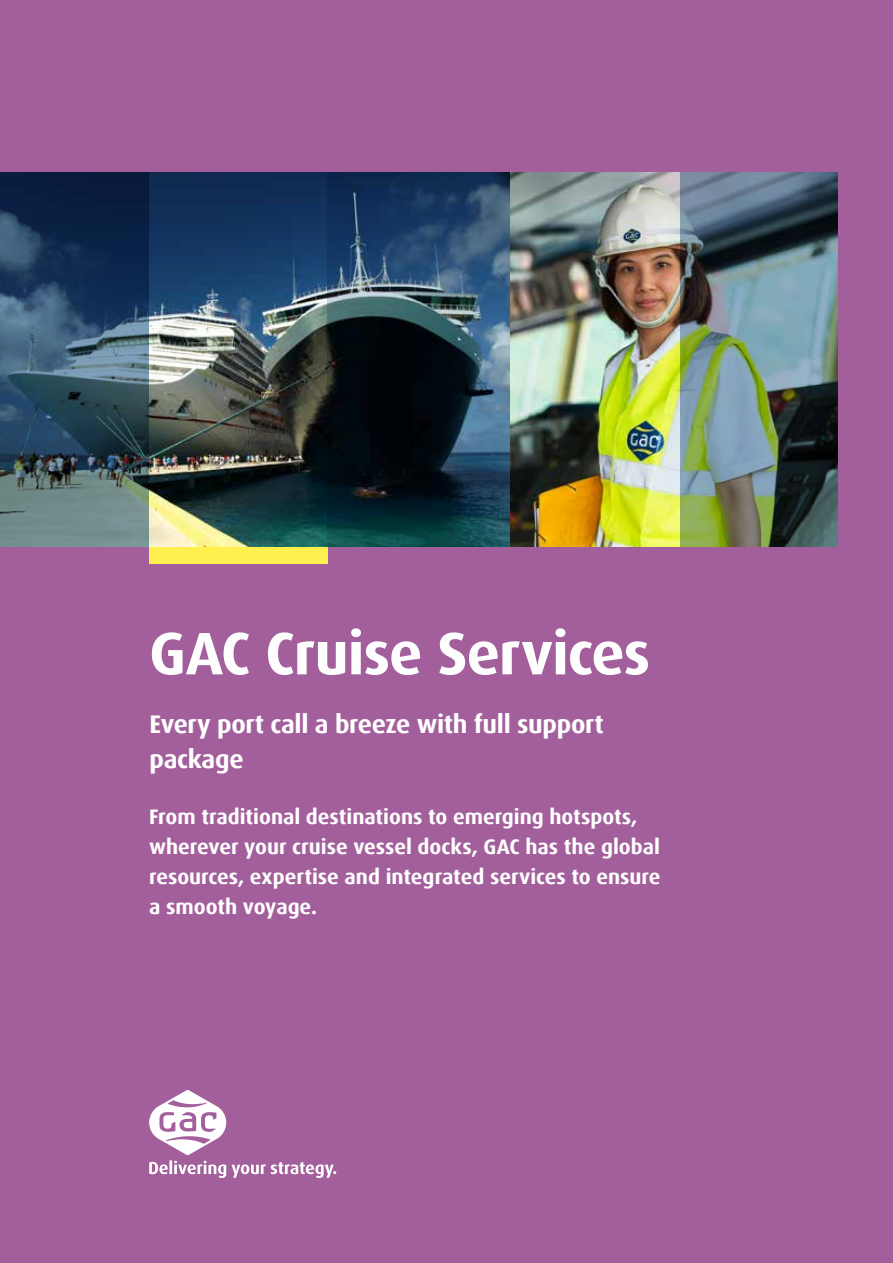
<style>
.page{position:relative;width:893px;height:1263px;background:#a35f9c}
.page>*{position:absolute;margin:0;border:0;box-sizing:border-box;transform-origin:0 0}
.t1{font:700 60px "Dax Offc";letter-spacing:-.02em;color:#fefefe}
.t2{font:700 25.5px/34.5px "Dax Offc";letter-spacing:-.01em;color:#fff}
.t3{font:700 21px/30px "Dax Offc";color:#fff}
</style>
<div class="page">
<div style="left:149px;top:546px;width:178px;height:17px;background:#fff04f"></div>
<svg style="left:149px;top:1090px;width:187px;height:88px"></svg>
<img style="left:149px;top:172px;width:531px;height:374px">
<svg style="left:0;top:172px;width:149px;height:374px;background:#355065"></svg>
<img style="left:680px;top:172px;width:158px;height:374px">
<img style="left:327px;top:172px;width:183px;height:374px">
<h1 class="t1" style="left:149px;top:615px;width:502px">GAC Cruise Services</h1>
<p class="t2" style="left:150px;top:707px;width:456px">Every port call a breeze with full support package</p>
<p class="t3" style="left:149px;top:801px;width:513px">From traditional destinations to emerging hotspots, wherever your cruise vessel docks, GAC has the global resources, expertise and integrated services to ensure a smooth voyage.</p>
</div>
